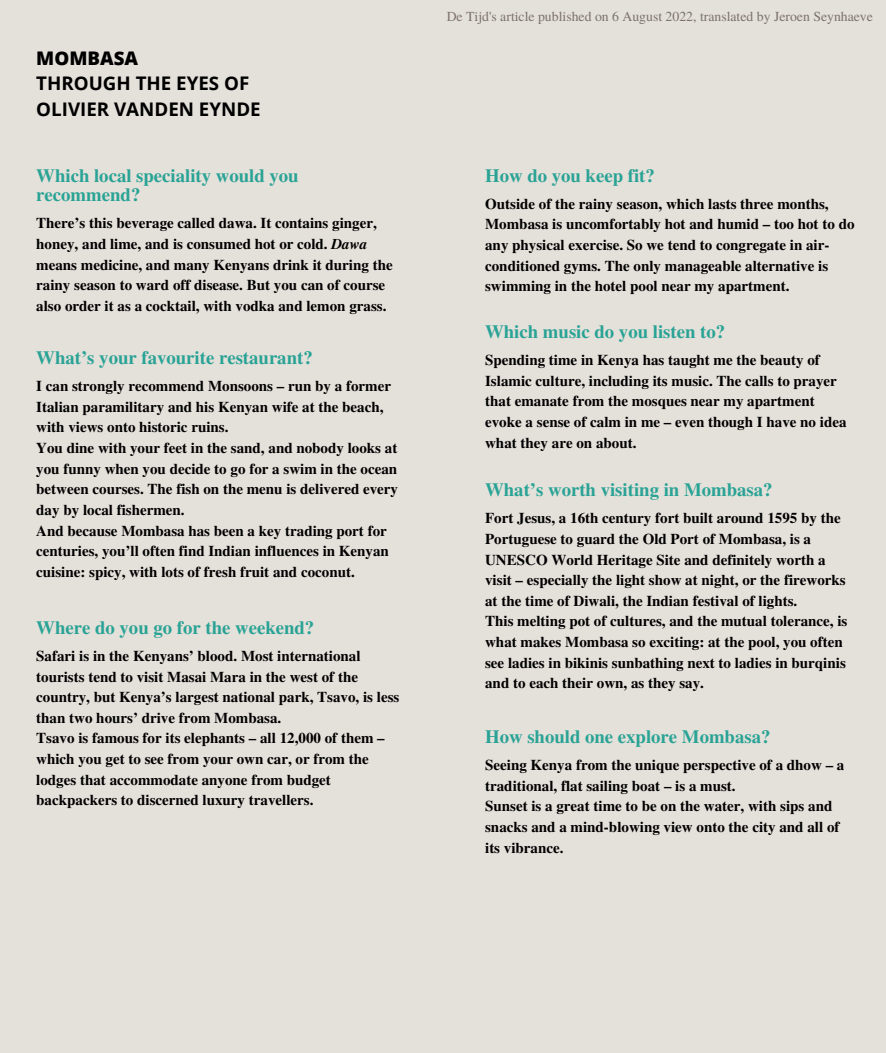
<style>
.page{position:relative;width:886px;height:1053px;background:#e4e0da}
.page>*{position:absolute;margin:0;border:0;box-sizing:border-box;transform-origin:0 0}
.t1{font:700 18.75px/19.8px "Te X Gyre Termes";color:#29a395}
.t2{font:700 18.75px/25.4px "Open Sans";color:#000}
.t3{font:800 18.75px "Open Sans";color:#000}
.t4{font:700 15px/20.6px "Te X Gyre Termes";color:#000}
.t5{font:13.75px "Te X Gyre Termes";color:#7c726b}
.s1{font-style:italic}
</style>
<div class="page">
<p class="t3" style="left:36px;top:45px;width:103px">MOMBASA</p>
<p class="t2" style="left:36px;top:71px;width:226px">THROUGH THE EYES OF<br>OLIVIER VANDEN EYNDE</p>
<p class="t1" style="left:36px;top:165px;width:264px">Which local speciality would you recommend?</p>
<p class="t4" style="left:36px;top:212px;width:358px">There’s this beverage called dawa. It contains ginger, honey, and lime, and is consumed hot or cold. <span class="s1">Dawa </span>means medicine, and many Kenyans drink it during the rainy season to ward off disease. But you can of course also order it as a cocktail, with vodka and lemon grass.</p>
<p class="t1" style="left:36px;top:347px;width:278px">What’s your favourite restaurant?</p>
<p class="t4" style="left:36px;top:375px;width:363px">I can strongly recommend Monsoons – run by a former Italian paramilitary and his Kenyan wife at the beach, with views onto historic ruins.<br>You dine with your feet in the sand, and nobody looks at you funny when you decide to go for a swim in the ocean between courses. The fish on the menu is delivered every day by local fishermen.<br>And because Mombasa has been a key trading port for centuries, you’ll often find Indian influences in Kenyan cuisine: spicy, with lots of fresh fruit and coconut.</p>
<p class="t1" style="left:36px;top:617px;width:279px">Where do you go for the weekend?</p>
<p class="t4" style="left:36px;top:645px;width:365px">Safari is in the Kenyans’ blood. Most international tourists tend to visit Masai Mara in the west of the country, but Kenya’s largest national park, Tsavo, is less than two hours’ drive from Mombasa.<br>Tsavo is famous for its elephants – all 12,000 of them – which you get to see from your own car, or from the lodges that accommodate anyone from budget backpackers to discerned luxury travellers.</p>
<p class="t5" style="left:447px;top:7px;width:428px">De Tijd's article published on 6 August 2022, translated by Jeroen Seynhaeve</p>
<p class="t1" style="left:485px;top:165px;width:171px">How do you keep fit?</p>
<p class="t4" style="left:485px;top:193px;width:371px">Outside of the rainy season, which lasts three months, Mombasa is uncomfortably hot and humid – too hot to do any physical exercise. So we tend to congregate in air&shy;conditioned gyms. The only manageable alternative is swimming in the hotel pool near my apartment.</p>
<p class="t1" style="left:485px;top:321px;width:242px">Which music do you listen to?</p>
<p class="t4" style="left:485px;top:349px;width:363px">Spending time in Kenya has taught me the beauty of Islamic culture, including its music. The calls to prayer that emanate from the mosques near my apartment evoke a sense of calm in me – even though I have no idea what they are on about.</p>
<p class="t1" style="left:485px;top:479px;width:289px">What’s worth visiting in Mombasa?</p>
<p class="t4" style="left:485px;top:507px;width:364px">Fort Jesus, a 16th century fort built around 1595 by the Portuguese to guard the Old Port of Mombasa, is a UNESCO World Heritage Site and definitely worth a visit – especially the light show at night, or the fireworks at the time of Diwali, the Indian festival of lights.<br>This melting pot of cultures, and the mutual tolerance, is what makes Mombasa so exciting: at the pool, you often see ladies in bikinis sunbathing next to ladies in burqinis and to each their own, as they say.</p>
<p class="t1" style="left:485px;top:726px;width:287px">How should one explore Mombasa?</p>
<p class="t4" style="left:485px;top:754px;width:361px">Seeing Kenya from the unique perspective of a dhow – a traditional, flat sailing boat – is a must.<br>Sunset is a great time to be on the water, with sips and snacks and a mind-blowing view onto the city and all of its vibrance.</p>
</div>
